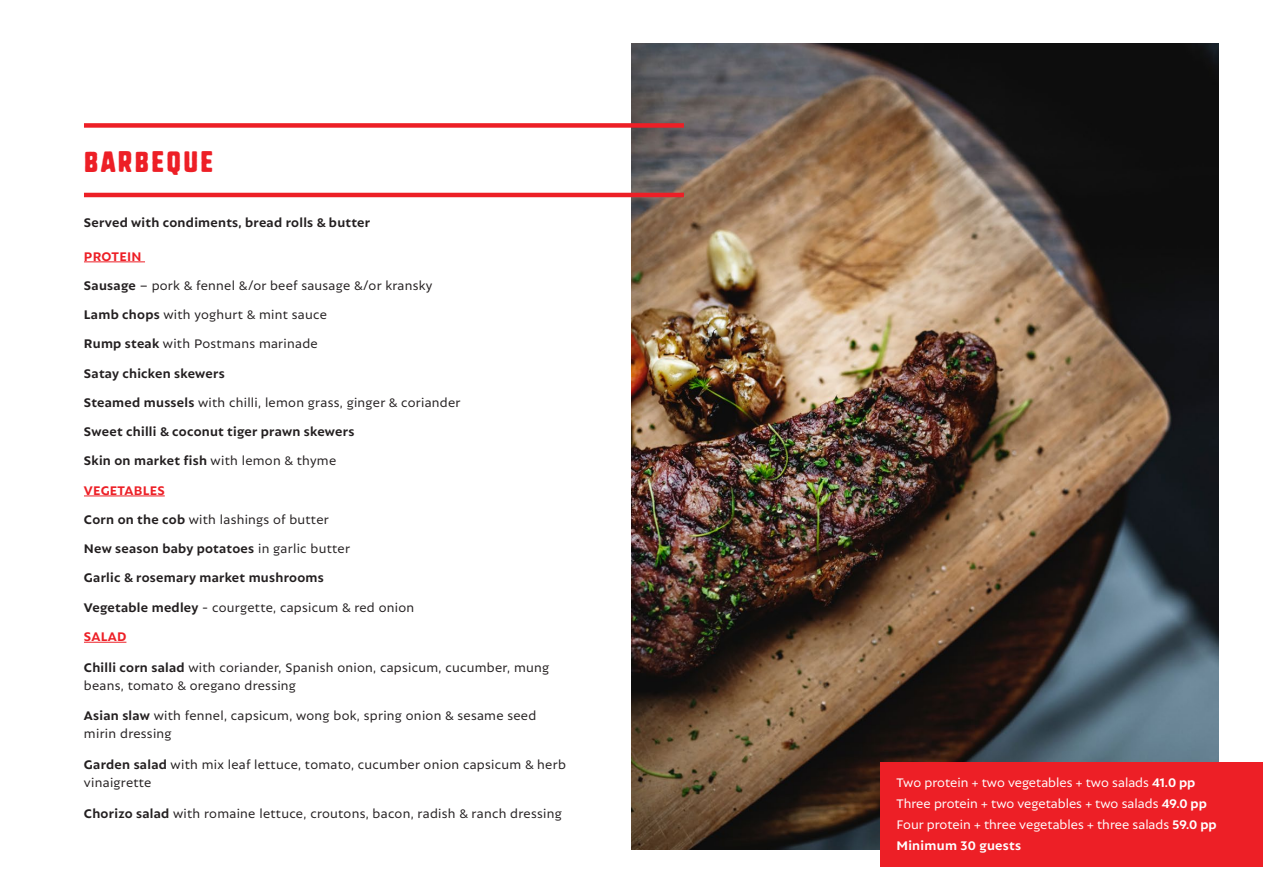
<style>
.page{position:relative;width:1263px;height:893px;background:#fff}
.page>*{position:absolute;margin:0;border:0;box-sizing:border-box;transform-origin:0 0}
.t1{font:30px "Fenway Sans";letter-spacing:.05em;color:#ed1f26}
.t2{font:13.5px/18px "Autor";letter-spacing:.02em;color:#231f20}
.t3{font:700 13.5px "Autor";letter-spacing:.02em;color:#231f20}
.t4{font:13.5px/21px "Autor";color:#fff}
.t5{font:700 13.5px "Autor";letter-spacing:.02em;color:#ed1f26}
.s1{font-weight:700}
.s2{font-weight:400}
</style>
<div class="page">
<img style="left:631px;top:43px;width:587px;height:807px">
<hr style="left:84px;top:193px;width:600px;height:4px;background:#ed1f26">
<div style="left:84px;top:123px;width:600px;height:5px;background:#ed1f26"></div>
<hr style="left:84px;top:262px;width:61px;height:1px;background:#ed1f26">
<hr style="left:84px;top:496px;width:81px;height:1px;background:#ed1f26">
<hr style="left:84px;top:642px;width:42px;height:1px;background:#ed1f26">
<div style="left:880px;top:762px;width:383px;height:105px;background:#ed1f26"></div>
<p class="t1" style="left:84px;top:148px;width:131px">BARBEQUE</p>
<p class="t3" style="left:84px;top:214px;width:288px">Served with condiments, bread rolls &amp; butter</p>
<p class="t5" style="left:84px;top:248px;width:59px">PROTEIN</p>
<p class="t2" style="left:84px;top:276px;width:350px"><span class="s1">Sausage</span> – pork &amp; fennel &amp;/or beef sausage &amp;/or kransky</p>
<p class="t2" style="left:84px;top:305px;width:244px"><span class="s1">Lamb chops</span> with yoghurt &amp; mint sauce</p>
<p class="t2" style="left:84px;top:334px;width:235px"><span class="s1">Rump steak</span> with Postmans marinade</p>
<p class="t3" style="left:84px;top:365px;width:142px">Satay chicken skewers</p>
<p class="t2" style="left:84px;top:393px;width:378px"><span class="s1">Steamed mussels</span> with chilli, lemon grass, ginger &amp; coriander</p>
<p class="t3" style="left:84px;top:423px;width:272px">Sweet chilli &amp; coconut tiger prawn skewers</p>
<p class="t3" style="left:84px;top:453px;width:254px">Skin on market fish <span class="s2">with lemon &amp; thyme</span></p>
<p class="t5" style="left:84px;top:482px;width:82px">VEGETABLES</p>
<p class="t2" style="left:84px;top:510px;width:246px"><span class="s1">Corn on the cob</span> with lashings of butter</p>
<p class="t3" style="left:84px;top:540px;width:268px">New season baby potatoes <span class="s2">in garlic butter</span></p>
<p class="t3" style="left:84px;top:570px;width:241px">Garlic &amp; rosemary market mushrooms</p>
<p class="t2" style="left:84px;top:598px;width:332px"><span class="s1">Vegetable medley</span> - courgette, capsicum &amp; red onion</p>
<p class="t5" style="left:84px;top:628px;width:44px">SALAD</p>
<p class="t2" style="left:84px;top:658px;width:467px"><span class="s1">Chilli corn salad</span> with coriander, Spanish onion, capsicum, cucumber, mung beans, tomato &amp; oregano dressing</p>
<p class="t2" style="left:84px;top:706px;width:454px"><span class="s1">Asian slaw</span> with fennel, capsicum, wong bok, spring onion &amp; sesame seed mirin dressing</p>
<p class="t2" style="left:84px;top:755px;width:483px"><span class="s1">Garden salad</span> with mix leaf lettuce, tomato, cucumber onion capsicum &amp; herb vinaigrette</p>
<p class="t2" style="left:84px;top:804px;width:479px"><span class="s1">Chorizo salad</span> with romaine lettuce, croutons, bacon, radish &amp; ranch dressing</p>
<p class="t4" style="left:896px;top:772px;width:322px">Two protein + two vegetables + two salads <span class="s1">41.0 pp </span>Three protein + two vegetables + two salads <span class="s1">49.0 pp </span>Four protein + three vegetables + three salads <span class="s1">59.0 pp Minimum 30 guests</span></p>
</div>
